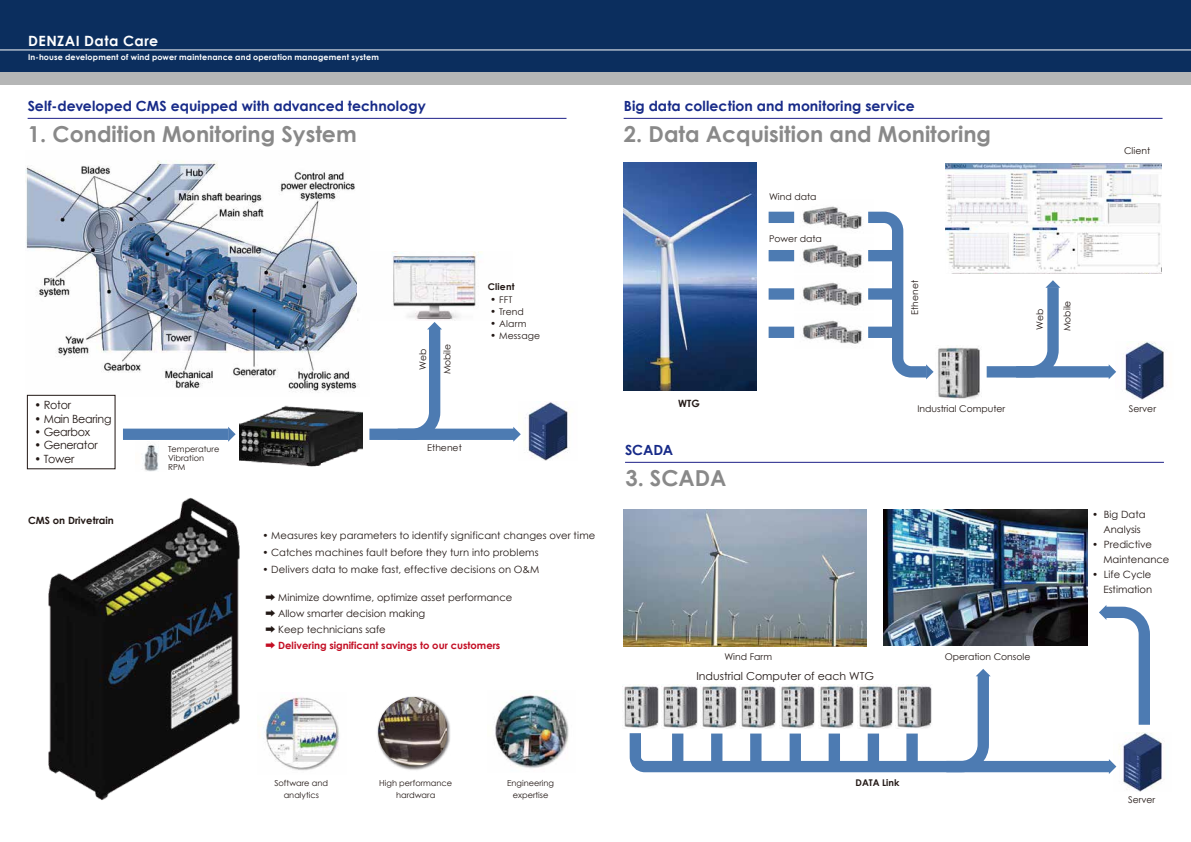
<style>
.page{position:relative;width:1191px;height:842px;background:#fff}
.page>*{position:absolute;margin:0;border:0;box-sizing:border-box;transform-origin:0 0}
.t1{font:700 22px "Century Gothic";color:#898989}
.t2{font:700 14.1px "Century Gothic";letter-spacing:.03em;color:#fff}
.t3{font:700 14px "Century Gothic";letter-spacing:.005em;color:#172a88}
.t4{font:11.3px "Century Gothic";letter-spacing:-.025em;color:#221815}
.t5{font:11px "Century Gothic";color:#221815}
.t6{font:10px/15px "Century Gothic";color:#221815}
.t7{font:700 10px "Century Gothic";color:#221815}
.t8{font:9.3px "Century Gothic";color:#221815}
.t9{font:700 9.3px "Century Gothic";color:#221815}
.t10{font:8.2px/12px "Century Gothic";color:#221815;text-align:center}
.t11{font:700 8px "Century Gothic";letter-spacing:.02em;color:#fff}
.s1{font-size:10px}
.s2{font-family:"Koz Go Pr 6 N"}
.s3{font-family:"Koz Go Pr 6 N";font-weight:700;color:#c30d23}
.s4{font-weight:700;color:#c30d23}
</style>
<div class="page">
<div style="left:0;top:65px;width:595px;height:20px;background:#b5b6b6"></div>
<div style="left:595px;top:65px;width:596px;height:20px;background:#b5b6b6"></div>
<div style="left:0;top:0;width:595px;height:72px;background:#0b2e5e"></div>
<div style="left:595px;top:0;width:596px;height:72px;background:#0b2e5e"></div>
<hr style="left:0;top:50px;width:1191px;height:1px;background:#fff">
<hr style="left:28px;top:118px;width:538px;height:1px;background:#1d2088">
<img style="left:26px;top:161px;width:332px;height:235px">
<img style="left:357px;top:252px;width:125px;height:68px">
<img style="left:143px;top:445px;width:16px;height:27px">
<img style="left:525px;top:401px;width:43px;height:59px">
<img style="left:794px;top:206px;width:63px;height:23px">
<img style="left:623px;top:162px;width:133px;height:229px">
<img style="left:938px;top:345px;width:42px;height:54px">
<img style="left:1125px;top:342px;width:41px;height:58px">
<img style="left:623px;top:509px;width:243px;height:137px">
<img style="left:622px;top:685px;width:37px;height:37px">
<img style="left:1122px;top:736px;width:40px;height:55px">
<img style="left:883px;top:509px;width:205px;height:137px">
<hr style="left:623px;top:118px;width:539px;height:1px;background:#1d2088">
<hr style="left:625px;top:462px;width:539px;height:1px;background:#1d2088">
<div style="left:27px;top:395px;width:88px;height:74px;border:1px solid #221815"></div>
<div style="left:123px;top:429px;width:105px;height:11px;background:#4d7bb2"></div>
<svg style="left:228px;top:427px;width:8px;height:15px"></svg>
<div style="left:768px;top:212px;width:26px;height:11px;background:#4d7bb2"></div>
<img style="left:794px;top:244px;width:63px;height:24px">
<div style="left:768px;top:250px;width:26px;height:11px;background:#4d7bb2"></div>
<img style="left:794px;top:282px;width:63px;height:24px">
<div style="left:768px;top:288px;width:26px;height:12px;background:#4d7bb2"></div>
<img style="left:794px;top:320px;width:63px;height:24px">
<div style="left:768px;top:327px;width:26px;height:11px;background:#4d7bb2"></div>
<div style="left:369px;top:429px;width:145px;height:11px;background:#4d7bb2"></div>
<svg style="left:513px;top:427px;width:8px;height:15px"></svg>
<svg style="left:857px;top:211px;width:77px;height:169px"></svg>
<svg style="left:386px;top:318px;width:60px;height:111px"></svg>
<div style="left:986px;top:366px;width:123px;height:11px;background:#4d7bb2"></div>
<svg style="left:1108px;top:364px;width:8px;height:15px"></svg>
<svg style="left:1004px;top:280px;width:60px;height:98px"></svg>
<svg style="left:976px;top:669px;width:15px;height:53px"></svg>
<svg style="left:1099px;top:605px;width:55px;height:131px"></svg>
<svg style="left:624px;top:722px;width:497px;height:52px"></svg>
<img style="left:661px;top:685px;width:37px;height:43px">
<div style="left:672px;top:733px;width:11px;height:34px;background:#4d7bb2"></div>
<img style="left:700px;top:685px;width:37px;height:43px">
<div style="left:711px;top:733px;width:11px;height:34px;background:#4d7bb2"></div>
<img style="left:739px;top:685px;width:37px;height:43px">
<div style="left:750px;top:733px;width:11px;height:34px;background:#4d7bb2"></div>
<img style="left:779px;top:686px;width:36px;height:42px">
<div style="left:789px;top:733px;width:12px;height:34px;background:#4d7bb2"></div>
<img style="left:818px;top:686px;width:36px;height:42px">
<div style="left:828px;top:733px;width:12px;height:34px;background:#4d7bb2"></div>
<img style="left:857px;top:686px;width:36px;height:42px">
<div style="left:867px;top:733px;width:12px;height:34px;background:#4d7bb2"></div>
<img style="left:896px;top:685px;width:36px;height:43px">
<div style="left:906px;top:733px;width:11px;height:34px;background:#4d7bb2"></div>
<img style="left:495px;top:691px;width:74px;height:78px">
<img style="left:260px;top:697px;width:79px;height:74px">
<img style="left:48px;top:497px;width:192px;height:303px">
<img style="left:240px;top:381px;width:122px;height:86px">
<img style="left:945px;top:163px;width:216px;height:110px">
<img style="left:377px;top:696px;width:73px;height:74px">
<img style="left:378px;top:697px;width:69px;height:69px">
<h2 class="t2" style="left:28px;top:30px;width:131px">DENZAI Data Care</h2>
<p class="t11" style="left:28px;top:51px;width:352px">In-house development of wind power maintenance and operation management system</p>
<h3 class="t3" style="left:28px;top:96px;width:399px">Self-developed CMS equipped with advanced technology</h3>
<h1 class="t1" style="left:28px;top:118px;width:330px">1. Condition Monitoring System</h1>
<p class="t4" style="left:35px;top:397px;width:38px">• Rotor</p>
<p class="t4" style="left:35px;top:411px;width:78px">• Main Bearing</p>
<p class="t4" style="left:35px;top:424px;width:57px">• Gearbox</p>
<p class="t4" style="left:35px;top:437px;width:65px">• Generator</p>
<p class="t4" style="left:35px;top:451px;width:41px">• Tower</p>
<p class="t10" style="left:168px;top:444px;width:53px;line-height:9.3px;text-align:left">Temperature<br>Vibration<br>RPM</p>
<p class="t7" style="left:28px;top:513px;width:87px">CMS on Drivetrain</p>
<p class="t8" style="left:416px;top:370px;width:23px;rotate:-90deg">Web</p>
<p class="t8" style="left:441px;top:374px;width:32px;rotate:-90deg">Mobile</p>
<p class="t9" style="left:488px;top:280px;width:28px">Client</p>
<p class="t8" style="left:490px;top:293px;width:24px"><span class="s1">•</span> FFT</p>
<p class="t8" style="left:490px;top:305px;width:35px"><span class="s1">•</span> Trend</p>
<p class="t8" style="left:490px;top:317px;width:38px"><span class="s1">•</span> Alarm</p>
<p class="t8" style="left:490px;top:329px;width:51px"><span class="s1">•</span> Message</p>
<p class="t8" style="left:427px;top:441px;width:36px">Ethenet</p>
<p class="t6" style="left:262px;top:527px;width:334px">• Measures key parameters to identify significant changes over time</p>
<p class="t6" style="left:262px;top:544px;width:278px">• Catches machines fault before they turn into problems</p>
<p class="t6" style="left:262px;top:561px;width:278px">• Delivers data to make fast, effective decisions on O&amp;M</p>
<p class="t6" style="left:265px;top:589px;width:248px;line-height:16px"><span class="s2">➡</span> Minimize downtime, optimize asset performance <span class="s2">➡</span> Allow smarter decision making<br><span class="s2">➡</span> Keep technicians safe<br><span class="s3">➡</span> <span class="s4">Delivering significant savings to our customers</span></p>
<h3 class="t3" style="left:624px;top:96px;width:292px">Big data collection and monitoring service</h3>
<h1 class="t1" style="left:624px;top:118px;width:368px">2. Data Acquisition and Monitoring</h1>
<p class="t8" style="left:769px;top:191px;width:49px">Wind data</p>
<p class="t8" style="left:769px;top:232px;width:54px">Power data</p>
<p class="t8" style="left:908px;top:315px;width:36px;rotate:-90deg">Ethenet</p>
<p class="t8" style="left:1033px;top:330px;width:23px;rotate:-90deg">Web</p>
<p class="t8" style="left:1060px;top:331px;width:32px;rotate:-90deg">Mobile</p>
<p class="t8" style="left:1124px;top:144px;width:28px">Client</p>
<p class="t7" style="left:678px;top:396px;width:23px">WTG</p>
<h3 class="t3" style="left:625px;top:439px;width:49px">SCADA</h3>
<h1 class="t1" style="left:625px;top:462px;width:103px">3. SCADA</h1>
<p class="t8" style="left:917px;top:402px;width:90px">Industrial Computer</p>
<p class="t8" style="left:724px;top:650px;width:49px">Wind Farm</p>
<p class="t8" style="left:945px;top:650px;width:87px">Operation Console</p>
<p class="t5" style="left:696px;top:669px;width:179px">Industrial Computer of each WTG</p>
<p class="t8" style="left:1128px;top:402px;width:29px">Server</p>
<p class="t6" style="left:1103px;top:507px;width:44px;text-indent:-11px">• Big Data<br>Analysis</p>
<p class="t6" style="left:1103px;top:537px;width:68px;text-indent:-11px">• Predictive<br>Maintenance</p>
<p class="t6" style="left:1092px;top:567px;width:61px;text-align:right">• Life Cycle<br>Estimation</p>
<p class="t10" style="left:274px;top:777px;width:55px">Software and analytics</p>
<p class="t10" style="left:379px;top:777px;width:75px">High performance hardwara</p>
<p class="t10" style="left:507px;top:777px;width:49px">Engineering expertise</p>
<p class="t9" style="left:855px;top:776px;width:45px">DATA Link</p>
<p class="t8" style="left:1128px;top:793px;width:29px">Server</p>
</div>
